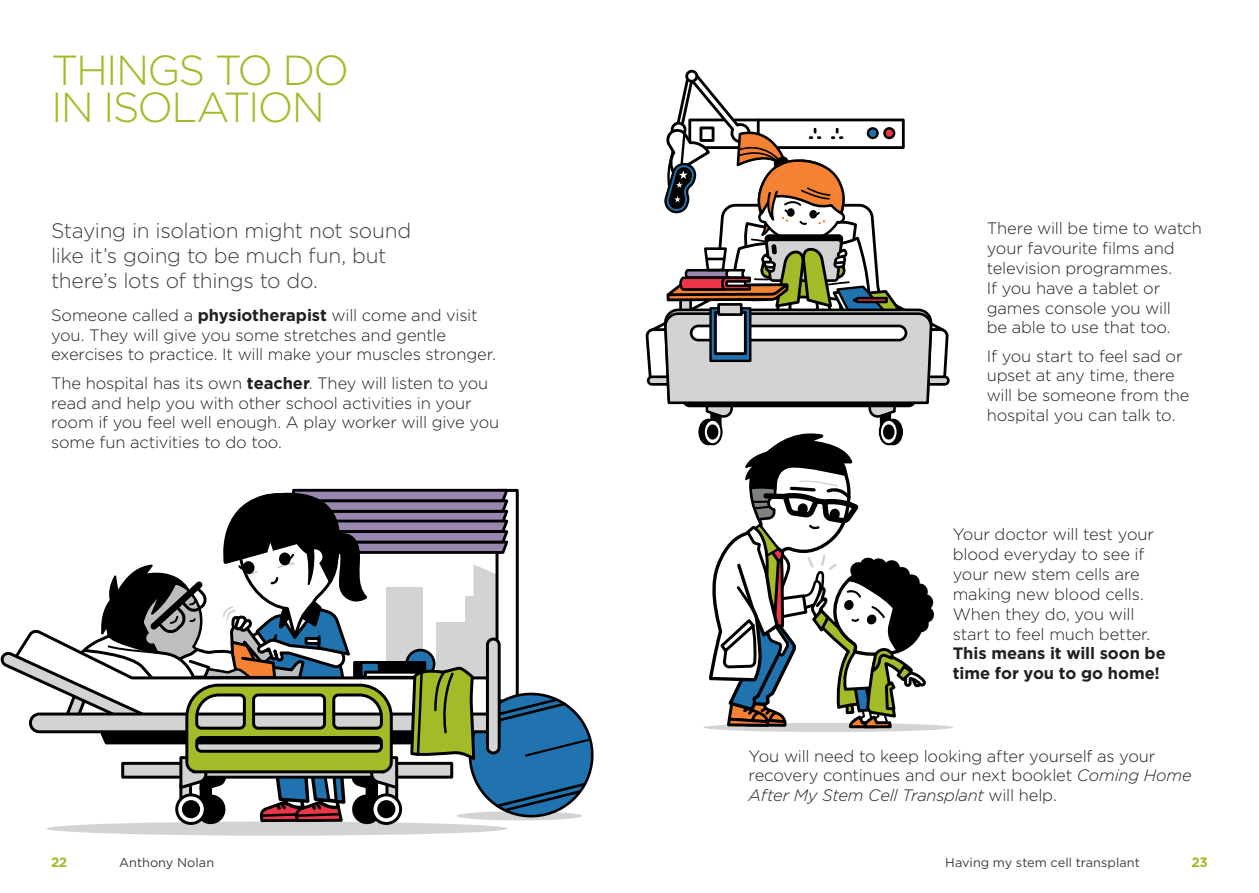
<style>
.page{position:relative;width:1259px;height:893px;background:#fff}
.page>*{position:absolute;margin:0;border:0;box-sizing:border-box;transform-origin:0 0}
.Headings_Light_28pts{font:300 42px/37.8px "Gotham";letter-spacing:-.045em;color:#a3bb29}
.Standfirst_14pt{font:300 21px/25.2px "Gotham";letter-spacing:-.02em;color:#3e3e3f}
.Copy_11pt{font:300 16.5px/19.8px "Gotham";letter-spacing:-.01em;color:#231f20}
.t1{font:700 13.5px "Gotham";color:#a3bb29}
.t2{font:12.75px "Gotham";color:#3e3e3f}
.s1{font-weight:700}
.s2{font-style:italic}
</style>
<div class="page">
<div style="left:46px;top:821px;width:461px;height:15px;background:#d2d4d3;border-radius:50%"></div>
<svg style="left:0;top:488px;width:594px;height:338px"></svg>
<svg style="left:703px;top:723px;width:250px;height:9px"></svg>
<svg style="left:707px;top:430px;width:231px;height:302px"></svg>
<div style="left:880px;top:383px;width:11px;height:47px;border:3px solid #000001"></div>
<div style="left:884px;top:420px;width:18px;height:24px;background:#000001;border-radius:50%"></div>
<div style="left:883px;top:419px;width:20px;height:26px;border:2px solid #000001;border-radius:50%"></div>
<div style="left:887px;top:424px;width:12px;height:16px;border:2px solid #000001;border-radius:50%"></div>
<svg style="left:880px;top:420px;width:17px;height:24px"></svg>
<div style="left:879px;top:419px;width:19px;height:26px;border:2px solid #000001;border-radius:50%"></div>
<div style="left:884px;top:425px;width:9px;height:14px;background:#000001;border-radius:50%"></div>
<div style="left:883px;top:424px;width:11px;height:16px;border:2px solid #000001;border-radius:50%"></div>
<div style="left:710px;top:383px;width:11px;height:47px;border:3px solid #000001"></div>
<div style="left:699px;top:420px;width:18px;height:24px;background:#000001;border-radius:50%"></div>
<div style="left:698px;top:419px;width:20px;height:26px;border:2px solid #000001;border-radius:50%"></div>
<svg style="left:704px;top:420px;width:17px;height:24px"></svg>
<div style="left:702px;top:419px;width:20px;height:26px;border:2px solid #000001;border-radius:50%"></div>
<div style="left:708px;top:425px;width:9px;height:14px;background:#000001;border-radius:50%"></div>
<div style="left:707px;top:424px;width:11px;height:16px;border:2px solid #000001;border-radius:50%"></div>
<svg style="left:645px;top:69px;width:302px;height:352px"></svg>
<p class="Headings_Light_28pts" style="left:51px;top:50px;width:300px">THINGS TO DO<br>IN ISOLATION</p>
<p class="Standfirst_14pt" style="left:51px;top:217px;width:362px">Staying in isolation might not sound like it’s going to be much fun, but there’s lots of things to do.</p>
<p class="Copy_11pt" style="left:51px;top:305px;width:446px">Someone called a <span class="s1">physiotherapist</span> will come and visit you. They will give you some stretches and gentle exercises to practice. It will make your muscles stronger.</p>
<p class="Copy_11pt" style="left:51px;top:373px;width:450px">The hospital has its own <span class="s1">teacher</span>. They will listen to you read and help you with other school activities in your room if you feel well enough. A play worker will give you some fun activities to do too.</p>
<p class="Copy_11pt" style="left:986px;top:218px;width:217px">There will be time to watch your favourite films and television programmes.<br>If you have a tablet or games console you will<br>be able to use that too.</p>
<p class="Copy_11pt" style="left:986px;top:345px;width:204px">If you start to feel sad or upset at any time, there will be someone from the hospital you can talk to.</p>
<p class="Copy_11pt" style="left:952px;top:524px;width:215px">Your doctor will test your blood everyday to see if your new stem cells are making new blood cells.<br>When they do, you will start to feel much better.<br><span class="s1">This means it will soon be time for you to go home!</span></p>
<p class="Copy_11pt" style="left:748px;top:745px;width:444px">You will need to keep looking after yourself as your recovery continues and our next booklet <span class="s2">Coming Home<br>After My Stem Cell Transplant</span> will help.</p>
<p class="t1" style="left:51px;top:854px;width:18px">22</p>
<p class="t2" style="left:119px;top:855px;width:97px">Anthony Nolan</p>
<p class="t2" style="left:945px;top:855px;width:196px">Having my stem cell transplant</p>
<p class="t1" style="left:1191px;top:854px;width:18px">23</p>
</div>
